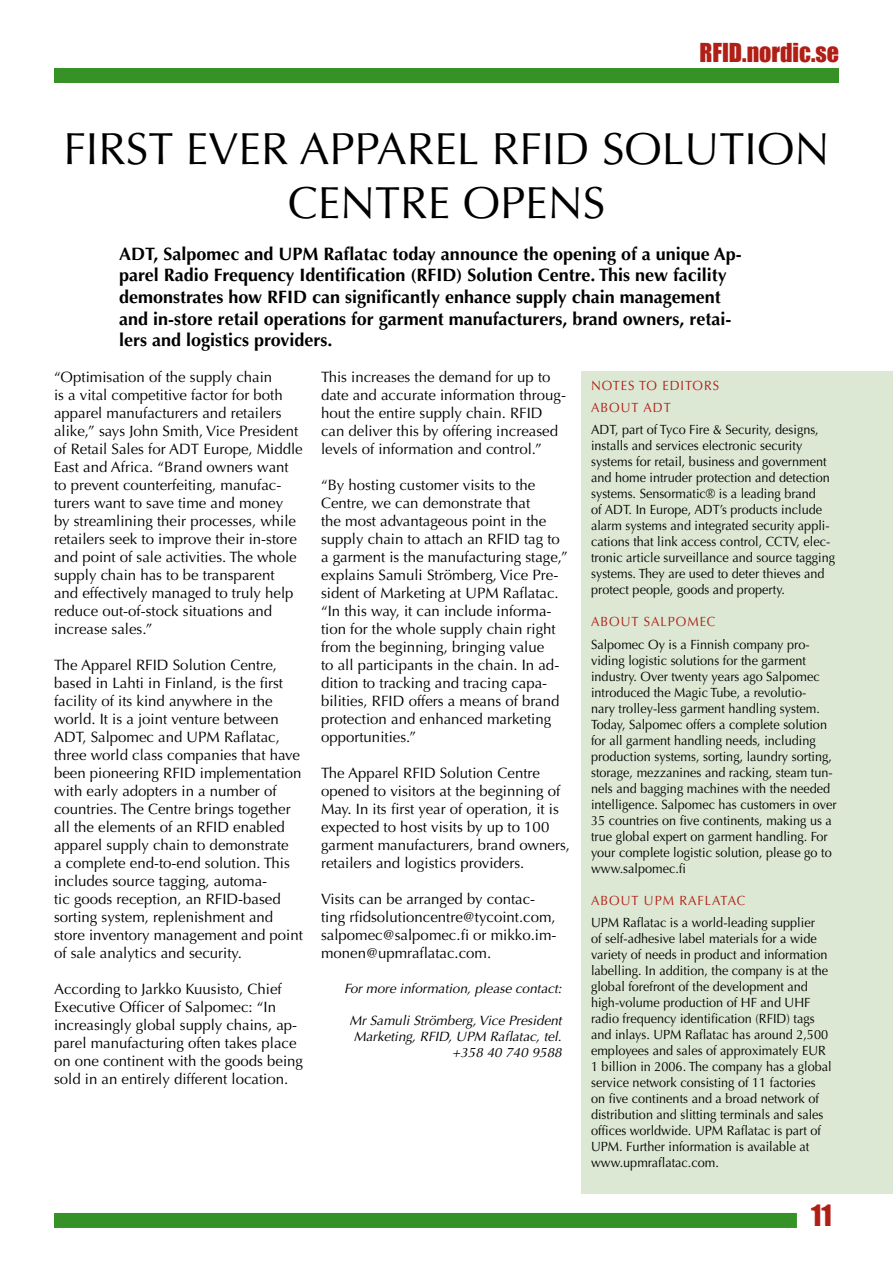
<style>
.page{position:relative;width:893px;height:1263px;background:#fff}
.page>*{position:absolute;margin:0;border:0;box-sizing:border-box;transform-origin:0 0}
.t1{font:45px/54px "Optima";color:#000;text-align:center}
.t2{font:27px "Impact";color:#af1f16}
.t3{font:24px "Impact";color:#af1f16}
.t4{font:700 18px/21.6px "Optima";color:#000}
.t5{font:15px/18px "Optima";color:#000}
.t6{font:italic 13.5px/16.2px "Optima";color:#000;text-align:right}
.t7{font:13.35px/16px "Optima";color:#000;scale:.95 1}
.t8{font:13.35px/22.4px "Optima";letter-spacing:.075em;color:#af1f16;scale:.95 1}
</style>
<div class="page">
<div style="left:54px;top:68px;width:785px;height:15px;background:#369127"></div>
<div style="left:54px;top:1213px;width:743px;height:15px;background:#369127"></div>
<div style="left:581px;top:371px;width:312px;height:822px;background:#dce8d3"></div>
<h3 class="t3" style="left:700px;top:37px;width:141px">RFID.nordic.se</h3>
<h1 class="t1" style="left:63px;top:122px;width:758px">First Ever Apparel RFI D Solution<br>Centre Opens</h1>
<p class="t4" style="left:119px;top:243px;width:624px">ADT, Salpomec and UPM Raflatac today announce the opening of a unique Ap&shy;parel Radio Frequency Identification (RFID) Solution Centre. This new facility demonstrates how RFID can significantly enhance supply chain management and in-store retail operations for garment manufacturers, brand owners, retai&shy;lers and logistics providers.</p>
<p class="t5" style="left:54px;top:368px;width:250px">“Optimisation of the supply chain<br>is a vital competitive factor for both apparel manufacturers and retailers alike,” says John Smith, Vice President of Retail Sales for ADT Europe, Middle East and Africa. “B rand owners want to prevent counterfeiting, manufac&shy;turers want to save time and money<br>by streamlining their processes, while retailers seek to improve their in-store and point of sale activities. The whole supply chain has to be transparent<br>and effectively managed to truly help reduce out-of-stock situations and increase sales.”</p>
<p class="t5" style="left:54px;top:656px;width:250px">The Apparel RFI D Solution Centre, based in Lahti in Finland, is the first facility of its kind anywhere in the world. It is a joint venture between ADT, Salpomec and U PM Raflatac, three world class companies that have been pioneering RFI D implementation with early adopters in a number of countries. The Centre brings together all the elements of an RFI D enabled apparel supply chain to demonstrate<br>a complete end-to-end solution. This includes source tagging, automa-<br>tic goods reception, an RFI D-based sorting system, replenishment and store inventory management and point of sale analytics and security.</p>
<p class="t5" style="left:54px;top:980px;width:251px">According to Jarkko Kuusisto, Chief Executive Officer of Salpomec: “I n increasingly global supply chains, ap&shy;parel manufacturing often takes place on one continent with the goods being sold in an entirely different location.</p>
<p class="t5" style="left:321px;top:368px;width:246px">This increases the demand for up to date and accurate information throug&shy;hout the entire supply chain. RFI D can deliver this by offering increased levels of information and control.”</p>
<p class="t5" style="left:321px;top:476px;width:248px">“By hosting customer visits to the Centre, we can demonstrate that<br>the most advantageous point in the supply chain to attach an RFI D tag to a garment is the manufacturing stage,” explains Samuli Strömberg, Vice Pre&shy;sident of Marketing at U PM Raflatac. “I n this way, it can include informa&shy;tion for the whole supply chain right from the beginning, bringing value<br>to all participants in the chain. I n ad&shy;dition to tracking and tracing capa&shy;bilities, RFI D offers a means of brand protection and enhanced marketing opportunities.”</p>
<p class="t5" style="left:321px;top:764px;width:250px">The Apparel RFI D Solution Centre opened to visitors at the beginning of May. I n its first year of operation, it is expected to host visits by up to 100 garment manufacturers, brand owners, retailers and logistics providers.</p>
<p class="t5" style="left:321px;top:890px;width:237px">Visits can be arranged by contac&shy;ting rfidsolutioncentre@tycoint.com, salpomec@salpomec.fi or mikko.im&shy;monen@upmraflatac.com.</p>
<p class="t6" style="left:344px;top:980px;width:219px">For more information, please contact:</p>
<p class="t6" style="left:350px;top:1012px;width:214px">Mr Samuli Strömberg, Vice President<br>Marketing, RFID, UPM Raflatac, tel. +358 40 740 9588</p>
<p class="t8" style="left:591px;top:374px;width:104px;text-indent:48px">TO EDITORS<br>About ADT</p>
<p class="t7" style="left:591px;top:422px;width:253px">ADT, part of Tyco Fire &amp; Security, designs, installs and services electronic security systems for retail, business and government and home intruder protection and detection systems. Sensormatic® is a leading brand<br>of ADT. I n Europe, ADT’s products include alarm systems and integrated security appli&shy;cations that link access control, CCTV</p>
<p class="t8" style="left:591px;top:374px;width:21px">NOTES</p>
<p class="t7" style="left:591px;top:534px;width:258px;text-indent:205px">, elec&shy;tronic article surveillance and source tagging systems. They are used to deter thieves and protect people, goods and property.</p>
<p class="t8" style="left:591px;top:611px;width:132px">About Salpomec</p>
<p class="t7" style="left:591px;top:636px;width:260px">Salpomec Oy is a Finnish company pro&shy;viding logistic solutions for the garment industry. Over twenty years ago Salpomec introduced the Magic Tube, a revolutio-<br>nary trolley-less garment handling system.<br>Today, Salpomec offers a complete solution for all garment handling needs, including production systems, sorting, laundry sorting, storage, mezzanines and racking, steam tun&shy;nels and bagging machines with the needed intelligence. Salpomec has customers in over 35 countries on five continents, making us a true global expert on garment handling. For your complete logistic solution, please go to www.salpomec.fi</p>
<p class="t8" style="left:591px;top:889px;width:164px">About U PM Raflatac</p>
<p class="t7" style="left:591px;top:915px;width:255px">U PM Raflatac is a world-leading supplier<br>of self-adhesive label materials for a wide variety of needs in product and information labelling. I n addition, the company is at the global forefront of the development and high-volume production of H F and UH F radio frequency identification (RFI D) tags and inlays. U PM Raflatac has around 2,500 employees and sales of approximately EUR<br>1 billion in 2006. The company has a global service network consisting of 11 factories on five continents and a broad network of distribution and slitting terminals and sales offices worldwide. U PM Raflatac is part of U PM. Further information is available at www.upmraflatac.com.</p>
<h2 class="t2" style="left:811px;top:1198px;width:22px">11</h2>
</div>
